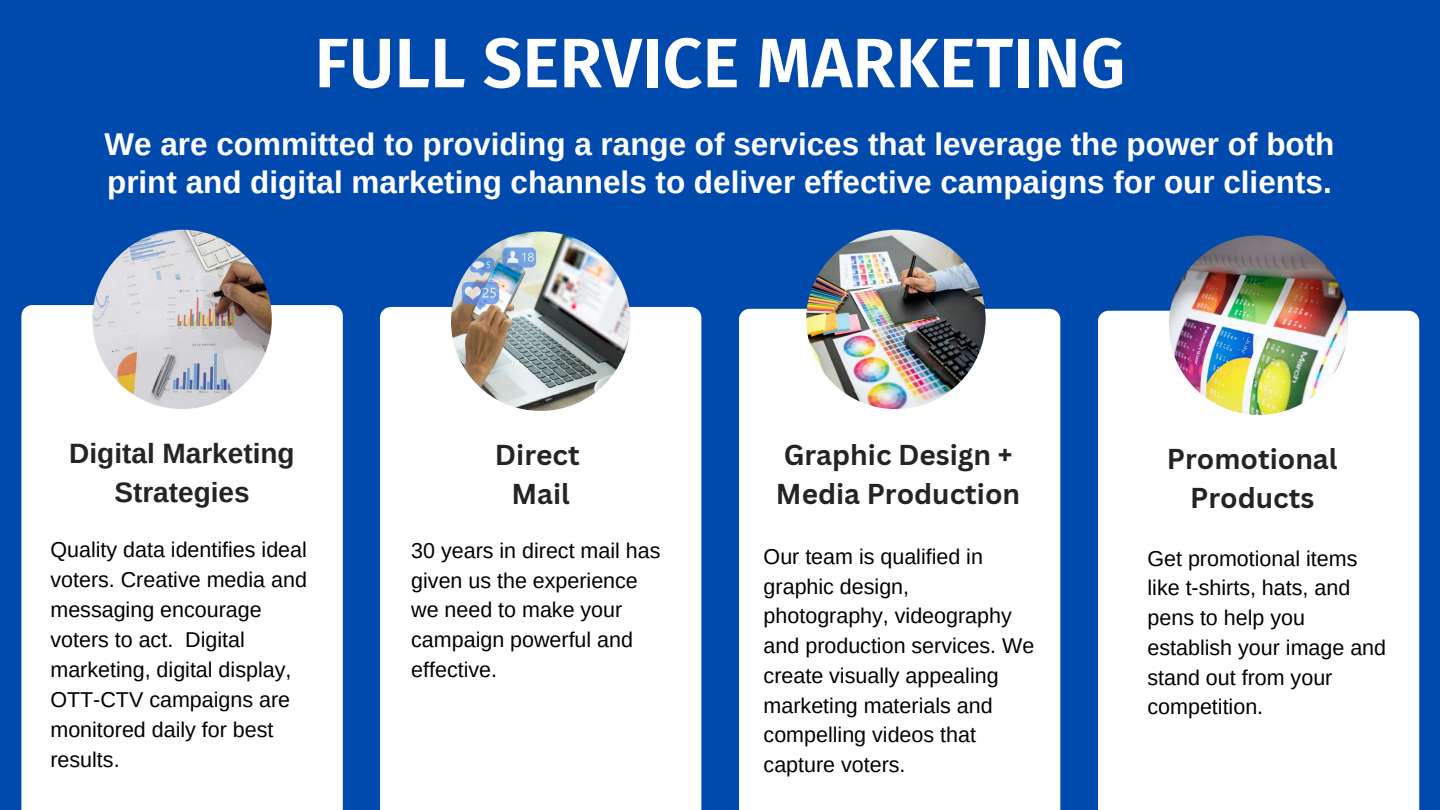
<style>
.page{position:relative;width:1440px;height:810px;background:#004aad}
.page>*{position:absolute;margin:0;border:0;box-sizing:border-box;transform-origin:0 0}
.t1{font:600 70px "Fira Sans";color:#fff}
.t2{font:700 31.5px/37.5px "Arimo";color:#fff}
.t3{font:700 28px/39px "Canva Sans";color:#242426;text-align:center}
.t4{font:700 28px/39px "Arimo";color:#242426;text-align:center}
.t5{font:21.5px/29.7px "Arimo";color:#000}
</style>
<div class="page">
<div style="left:21px;top:305px;width:322px;height:505px;background:#fff"></div>
<img style="left:92px;top:230px;width:180px;height:179px;border-radius:50%">
<div style="left:380px;top:307px;width:321px;height:503px;background:#fff"></div>
<img style="left:451px;top:232px;width:179px;height:179px;border-radius:50%">
<div style="left:739px;top:309px;width:321px;height:501px;background:#fff"></div>
<img style="left:806px;top:230px;width:180px;height:179px;border-radius:50%">
<div style="left:1098px;top:311px;width:321px;height:499px;background:#fff"></div>
<img style="left:1169px;top:235px;width:179px;height:180px;border-radius:50%">
<h1 class="t1" style="left:315px;top:22px;width:812px">FULL SERVICE MARKETING</h1>
<h2 class="t2" style="left:105px;top:126px;width:1231px">We are committed to providing a range of services that leverage the power of both print and digital marketing channels to deliver effective campaigns for our clients.</h2>
<h3 class="t4" style="left:69px;top:433px;width:227px">Digital Marketing<br>Strategies</h3>
<p class="t5" style="left:50px;top:534px;width:258px;line-height:30px">Quality data identifies ideal voters. Creative media and messaging encourage voters to act. Digital marketing, digital display,<br>OTT-CTV campaigns are monitored daily for best results.</p>
<h3 class="t3" style="left:495px;top:435px;width:86px">Direct<br>Mail</h3>
<p class="t5" style="left:411px;top:536px;width:251px">30 years in direct mail has given us the experience we need to make your campaign powerful and effective.</p>
<h3 class="t3" style="left:776px;top:435px;width:246px;text-align:left">Graphic Design +<br>Media Production</h3>
<p class="t5" style="left:764px;top:542px;width:272px">Our team is qualified in graphic design, photography, videography and production services. We create visually appealing marketing materials and compelling videos that capture voters.</p>
<h3 class="t3" style="left:1167px;top:439px;width:172px">Promotional<br>Products</h3>
<p class="t5" style="left:1148px;top:543px;width:240px">Get promotional items like t-shirts, hats, and pens to help you establish your image and stand out from your competition.</p>
</div>
